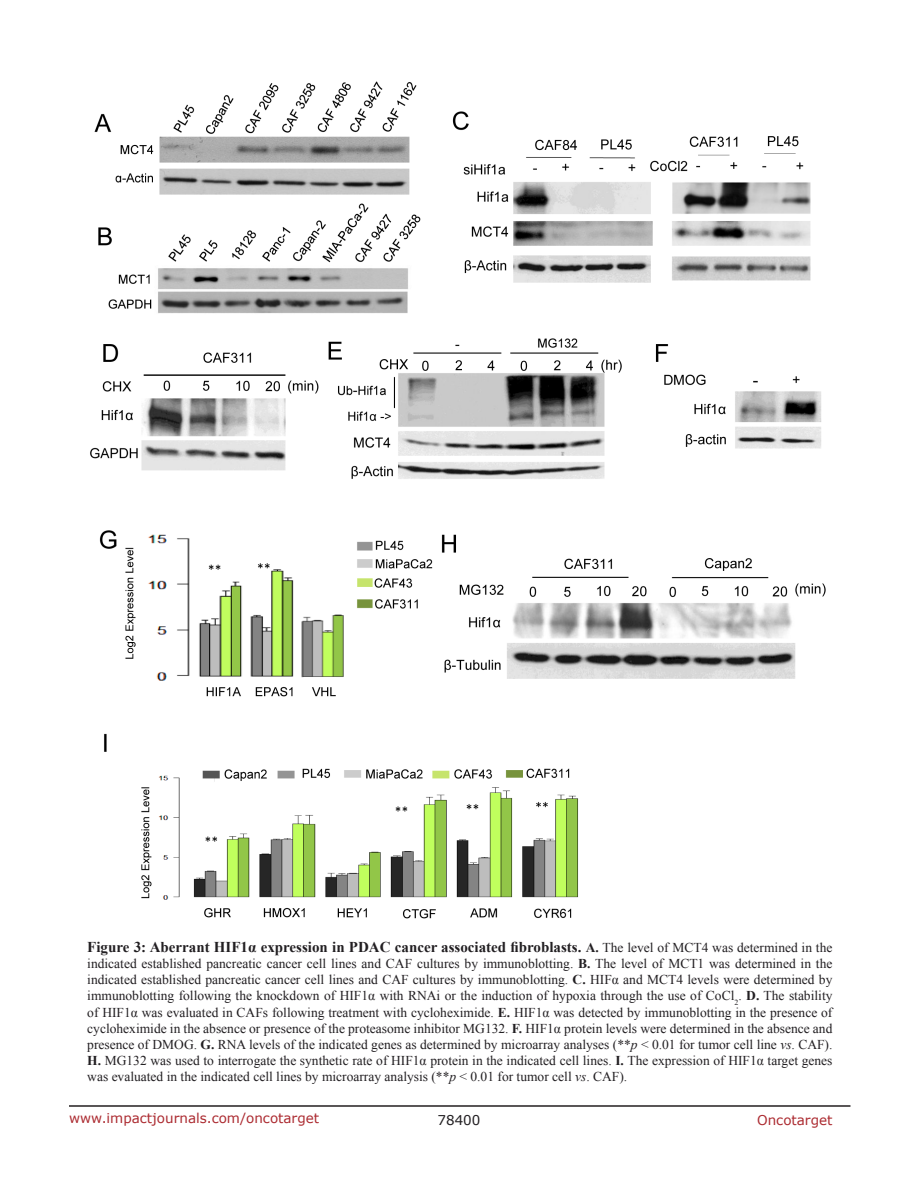
<style>
.page{position:relative;width:918px;height:1188px;background:#fff}
.page>*{position:absolute;margin:0;border:0;box-sizing:border-box;transform-origin:0 0}
.FigureText{font:700 15px "Times New Roman";color:#221f22}
.FigureText-2{font:13.5px/16.2px "Times New Roman";color:#221f22;text-align:justify}
.t1{font:13.5px "Verdana";color:#ac2b31}
.t2{font:13.5px "Verdana";color:#221f22}
.s1{font-size:13.5px}
.s2{font-weight:400;font-size:13.5px}
.s3{font-weight:700}
.s4{font-style:italic}
</style>
<div class="page">
<hr style="left:69px;top:1105px;width:781px;height:2px;background:#231f20">
<img style="left:90px;top:81px;width:736px;height:838px">
<p class="FigureText" style="left:87px;top:936px;width:747px">Figure 3: Aberrant HIF1α expression in PDAC cancer associated fibroblasts. <span class="s1">A.</span> <span class="s2">The level of MCT4 was determined in the</span></p>
<p class="FigureText-2" style="left:87px;top:955px;width:747px">indicated established pancreatic cancer cell lines and CAF cultures by immunoblotting. <span class="s3">B.</span> The level of MCT1 was determined in the indicated established pancreatic cancer cell lines and CAF cultures by immunoblotting. <span class="s3">C.</span> HIFα and MCT4 levels were determined by immunoblotting following the knockdown of HIF1α with RNAi or the induction of hypoxia through the use of CoCl<sub>2</sub>. <span class="s3">D.</span> The stability of HIF1α was evaluated in CAFs following treatment with cycloheximide. <span class="s3">E.</span> HIF1α was detected by immunoblotting in the presence of cycloheximide in the absence or presence of the proteasome inhibitor MG132. <span class="s3">F.</span> HIF1α protein levels were determined in the absence and presence of DMOG. <span class="s3">G.</span> RNA levels of the indicated genes as determined by microarray analyses (**<span class="s4">p</span> &lt; 0.01 for tumor cell line <span class="s4">vs</span>. CAF).<br><span class="s3">H.</span> MG132 was used to interrogate the synthetic rate of HIF1α protein in the indicated cell lines. <span class="s3">I.</span> The expression of HIF1α target genes was evaluated in the indicated cell lines by microarray analysis (**<span class="s4">p</span> &lt; 0.01 for tumor cell <span class="s4">vs</span>. CAF).</p>
<p class="t1" style="left:69px;top:1109px;width:252px">www.impactjournals.com/oncotarget</p>
<p class="t2" style="left:438px;top:1111px;width:44px">78400</p>
<p class="t1" style="left:757px;top:1111px;width:77px">Oncotarget</p>
</div>
